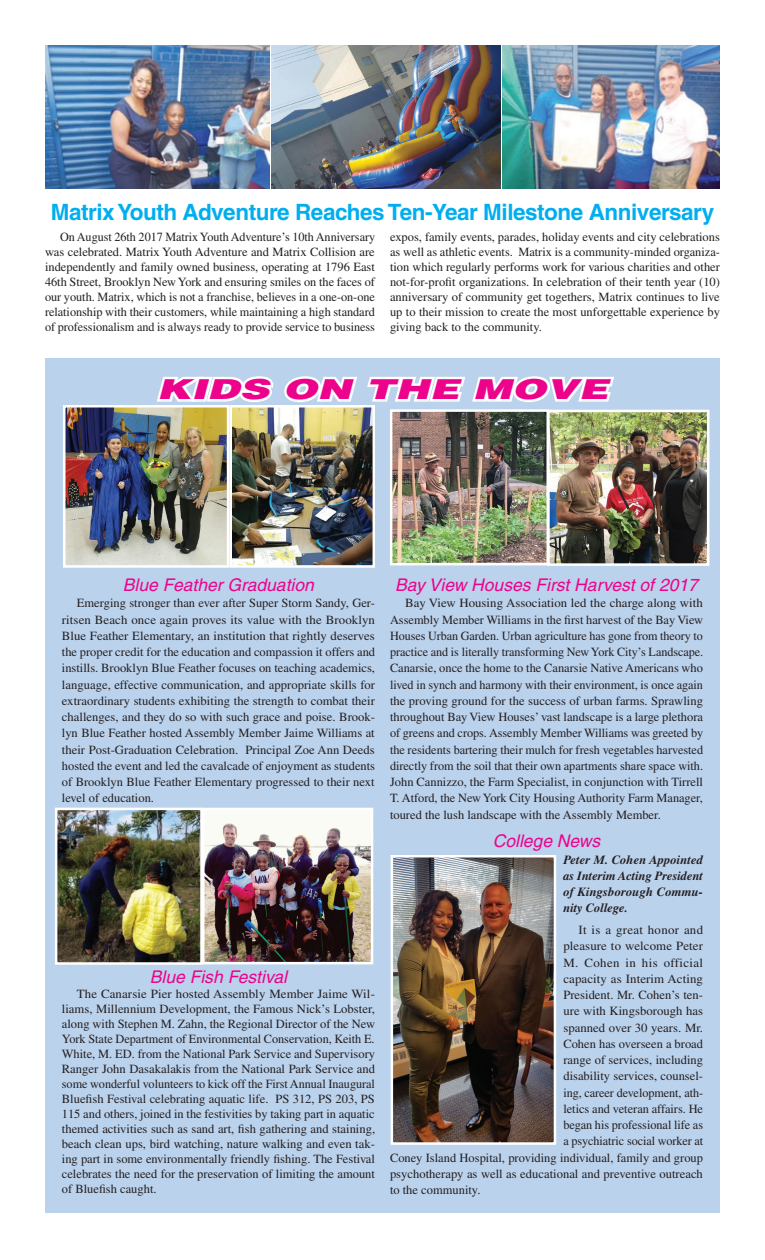
<style>
.page{position:relative;width:765px;height:1260px;background:#fff}
.page>*{position:absolute;margin:0;border:0;box-sizing:border-box;transform-origin:0 0}
.t1{font:italic 900 27.5px "Helvetica";color:#ed028c;scale:1.5 1}
.t2{font:700 22.5px "Helvetica";letter-spacing:-.02em;color:#00aeef}
.t3{font:italic 17.5px "Helvetica";color:#ed028c}
.t4{font:12.5px/16.2px "Times";color:#231f20;text-align:justify}
.t5{font:italic 700 12.5px/16.2px "Times";color:#231f20;text-align:justify}
.t6{font:12.5px "Times";letter-spacing:.03em;color:#231f20}
.t7{font:12.5px "Times";letter-spacing:.02em;color:#231f20}
</style>
<div class="page">
<div style="left:45px;top:358px;width:675px;height:855px;background:#bbd2ec"></div>
<svg style="left:157px;top:376px;width:457px;height:30px"></svg>
<img style="left:45px;top:45px;width:225px;height:144px">
<img style="left:272px;top:45px;width:228px;height:144px">
<img style="left:502px;top:45px;width:218px;height:144px">
<img style="left:393px;top:412px;width:313px;height:151px">
<div style="left:547px;top:410px;width:162px;height:156px;border:2px solid #fff"></div>
<div style="left:390px;top:409px;width:159px;height:156px;border:2px solid #fff"></div>
<img style="left:394px;top:858px;width:159px;height:284px">
<div style="left:391px;top:855px;width:165px;height:290px;border:2px solid #fff"></div>
<img style="left:205px;top:811px;width:165px;height:150px">
<div style="left:202px;top:808px;width:171px;height:156px;border:2px solid #fff"></div>
<img style="left:58px;top:811px;width:142px;height:151px">
<div style="left:55px;top:808px;width:148px;height:157px;border:2px solid #fff"></div>
<img style="left:66px;top:408px;width:160px;height:157px">
<div style="left:63px;top:405px;width:166px;height:163px;border:2px solid #fff"></div>
<img style="left:233px;top:408px;width:139px;height:157px">
<div style="left:230px;top:405px;width:145px;height:163px;border:2px solid #fff"></div>
<h2 class="t2" style="left:51px;top:199px;width:665px">Matrix Youth Adventure Reaches Ten-Year Milestone Anniversary</h2>
<p class="t4" style="left:45px;top:229px;width:332px;line-height:15px;text-indent:15px">On August 26th 2017 Matrix Youth Adventure’s 10th Anniversary was celebrated. Matrix Youth Adventure and Matrix Collision are independently and family owned business, operating at 1796 East 46th Street, Brooklyn New York and ensuring smiles on the faces of our youth. Matrix, which is not a franchise, believes in a one-on-one relationship with their customers, while maintaining a high standard of professionalism and is always ready to provide service to business</p>
<p class="t4" style="left:390px;top:229px;width:332px;line-height:15px">expos, family events, parades, holiday events and city celebrations as well as athletic events. Matrix is a community-minded organiza&shy;tion which regularly performs work for various charities and other not-for-profit organizations. In celebration of their tenth year (10) anniversary of community get togethers, Matrix continues to live up to their mission to create the most unforgettable experience by giving back to the community.</p>
<h1 class="t1" style="left:157px;top:371px;width:302px">KIDS ON THE MOVE</h1>
<h3 class="t3" style="left:123px;top:575px;width:192px">Blue Feather Graduation</h3>
<p class="t4" style="left:62px;top:595px;width:315px;text-indent:15px">Emerging stronger than ever after Super Storm Sandy, Ger&shy;ritsen Beach once again proves its value with the Brooklyn Blue Feather Elementary, an institution that rightly deserves the proper credit for the education and compassion it offers and instills. Brooklyn Blue Feather focuses on teaching academics, language, effective communication, and appropriate skills for extraordinary students exhibiting the strength to combat their challenges, and they do so with such grace and poise. Brook&shy;lyn Blue Feather hosted Assembly Member Jaime Williams at their Post-Graduation Celebration. Principal Zoe Ann Deeds hosted the event and led the cavalcade of enjoyment as students of Brooklyn Blue Feather Elementary progressed to their next level of education.</p>
<h3 class="t3" style="left:150px;top:967px;width:139px">Blue Fish Festival</h3>
<p class="t4" style="left:62px;top:986px;width:315px;line-height:15px;text-indent:15px">The Canarsie Pier hosted Assembly Member Jaime Wil&shy;liams, Millennium Development, the Famous Nick’s Lobster, along with Stephen M. Zahn, the Regional Director of the New York State Department of Environmental Conservation, Keith E.<br>White, M. ED. from the National Park Service and Supervisory Ranger John Dasakalakis from the National Park Service and some wonderful volunteers to kick off the First Annual Inaugural Bluefish Festival celebrating aquatic life. PS 312, PS 203, PS 115 and others, joined in the festivities by taking part in aquatic themed activities such as sand art, fish gathering and staining, beach clean ups, bird watching, nature walking and even tak&shy;ing part in some environmentally friendly fishing. The Festival celebrates the need for the preservation of limiting the amount of Bluefish caught.</p>
<h3 class="t3" style="left:395px;top:575px;width:304px">Bay View Houses First Harvest of 2017</h3>
<p class="t4" style="left:390px;top:595px;width:315px;text-indent:15px">Bay View Housing Association led the charge along with Assembly Member Williams in the first harvest of the Bay View Houses Urban Garden. Urban agriculture has gone from theory to practice and is literally transforming New York City’s Landscape.<br>Canarsie, once the home to the Canarsie Native Americans who lived in synch and harmony with their environment, is once again the proving ground for the success of urban farms. Sprawling throughout Bay View Houses’ vast landscape is a large plethora of greens and crops. Assembly Member Williams was greeted by the residents bartering their mulch for fresh vegetables harvested directly from the soil that their own apartments share space with.<br>John Cannizzo, the Farm Specialist, in conjunction with Tirrell T. Atford, the New York City Housing Authority Farm Manager, toured the lush landscape with the Assembly Member.</p>
<h3 class="t3" style="left:493px;top:831px;width:109px">College News</h3>
<p class="t5" style="left:563px;top:851px;width:141px">Peter M. Cohen Appointed as Interim Acting President of Kingsborough Commu&shy;nity College.</p>
<p class="t7" style="left:578px;top:923px;width:126px">It is a great honor and</p>
<p class="t4" style="left:563px;top:938px;width:141px">pleasure to welcome Peter</p>
<p class="t6" style="left:563px;top:955px;width:141px">M. Cohen in his official</p>
<p class="t4" style="left:563px;top:971px;width:141px">capacity as Interim Acting</p>
<p class="t4" style="left:563px;top:987px;width:141px">President. Mr. Cohen’s ten-</p>
<p class="t4" style="left:563px;top:1003px;width:141px">ure with Kingsborough has</p>
<p class="t4" style="left:563px;top:1019px;width:141px">spanned over 30 years. Mr.</p>
<p class="t4" style="left:563px;top:1036px;width:141px">Cohen has overseen a broad</p>
<p class="t4" style="left:563px;top:1052px;width:141px">range of services, including</p>
<p class="t4" style="left:563px;top:1068px;width:141px">disability services, counsel-</p>
<p class="t4" style="left:563px;top:1084px;width:141px">ing, career development, ath-</p>
<p class="t4" style="left:563px;top:1101px;width:141px">letics and veteran affairs. He</p>
<p class="t4" style="left:563px;top:1117px;width:141px">began his professional life as</p>
<p class="t4" style="left:563px;top:1133px;width:141px">a psychiatric social worker at</p>
<p class="t4" style="left:390px;top:1149px;width:315px">Coney Island Hospital, providing individual, family and group</p>
<p class="t4" style="left:390px;top:1166px;width:314px">psychotherapy as well as educational and preventive outreach</p>
<p class="t4" style="left:390px;top:1182px;width:92px">to the community.</p>
</div>
